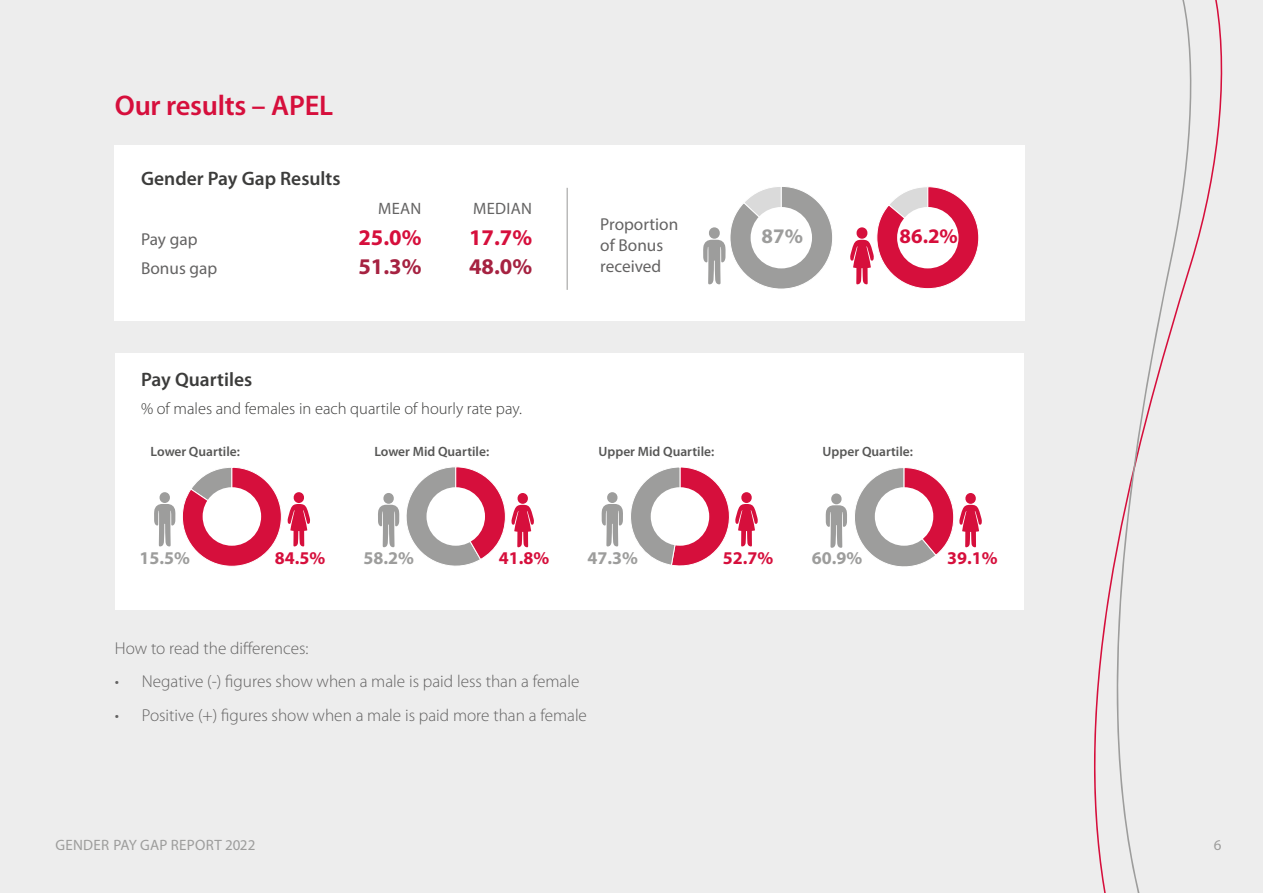
<style>
.page{position:relative;width:1263px;height:893px;background:#ededed}
.page>*{position:absolute;margin:0;border:0;box-sizing:border-box;transform-origin:0 0}
.t1{font:600 28.5px "Myriad Pro";letter-spacing:-.01em;color:#d60f3c}
.t2{font:700 22.5px "Myriad Pro";color:#d60f3c}
.t3{font:700 22.5px "Myriad Pro";color:#a62241}
.t4{font:700 20.85px "Myriad Pro";color:#d60f3c}
.t5{font:700 20.85px "Myriad Pro";color:#9d9d9c}
.t6{font:600 19.5px "Myriad Pro";color:#3c3c3b}
.t7{font:700 18px "Myriad Pro";color:#9d9d9c}
.t8{font:700 18px "Myriad Pro";color:#d60f3c}
.t9{font:300 17.25px "Myriad Pro";color:#646363}
.t10{font:17.25px/21px "Myriad Pro";color:#646363}
.t11{font:300 16.5px "Myriad Pro";color:#3c3c3b}
.t12{font:16.5px "Myriad Pro";letter-spacing:.02em;color:#646363}
.t13{font:15px "Myriad Pro";letter-spacing:.02em;color:#9d9d9c}
.t14{font:600 13.5px "Myriad Pro";color:#575756}
</style>
<div class="page">
<div style="left:116px;top:354px;width:908px;height:256px;background:#fff"></div>
<div style="left:115px;top:146px;width:910px;height:175px;background:#fff"></div>
<svg style="left:703px;top:187px;width:129px;height:102px"></svg>
<div style="left:709px;top:227px;width:11px;height:12px;background:#9d9d9c;border-radius:5px"></div>
<svg style="left:850px;top:186px;width:129px;height:103px"></svg>
<div style="left:897px;top:207px;width:61px;height:61px;background:#fff;border-radius:50%"></div>
<hr style="left:567px;top:188px;width:1px;height:102px;background:#9d9d9c">
<svg style="left:154px;top:467px;width:156px;height:100px"></svg>
<svg style="left:378px;top:466px;width:156px;height:100px"></svg>
<svg style="left:601px;top:504px;width:22px;height:43px"></svg>
<div style="left:607px;top:492px;width:10px;height:11px;background:#9d9d9c;border-radius:5px"></div>
<svg style="left:631px;top:467px;width:127px;height:99px"></svg>
<svg style="left:825px;top:467px;width:157px;height:100px"></svg>
<svg style="left:1197px;top:0;width:26px;height:245px"></svg>
<svg style="left:1094px;top:0;width:103px;height:893px"></svg>
<h1 class="t1" style="left:115px;top:90px;width:220px">Our results – APEL</h1>
<p class="t6" style="left:141px;top:167px;width:201px">Gender Pay Gap Results</p>
<p class="t12" style="left:378px;top:198px;width:45px">MEAN</p>
<p class="t12" style="left:473px;top:198px;width:60px">MEDIAN</p>
<p class="t10" style="left:141px;top:228px;width:58px">Pay gap</p>
<h2 class="t2" style="left:358px;top:225px;width:65px">25.0%</h2>
<h2 class="t2" style="left:469px;top:225px;width:65px">17.7%</h2>
<p class="t10" style="left:141px;top:258px;width:78px">Bonus gap</p>
<h2 class="t3" style="left:358px;top:254px;width:65px">51.3%</h2>
<h2 class="t3" style="left:469px;top:254px;width:65px">48.0%</h2>
<p class="t6" style="left:141px;top:369px;width:113px">Pay Quartiles</p>
<p class="t11" style="left:141px;top:400px;width:382px">% of males and females in each quartile of hourly rate pay.</p>
<p class="t14" style="left:150px;top:444px;width:91px">Lower Quartile:</p>
<p class="t7" style="left:139px;top:548px;width:52px">15.5%</p>
<p class="t8" style="left:275px;top:548px;width:52px">84.5%</p>
<p class="t14" style="left:374px;top:444px;width:116px">Lower Mid Quartile:</p>
<p class="t7" style="left:363px;top:548px;width:52px">58.2%</p>
<p class="t8" style="left:499px;top:548px;width:52px">41.8%</p>
<p class="t10" style="left:600px;top:213px;width:79px">Proportion of Bonus received</p>
<p class="t5" style="left:761px;top:225px;width:43px">87%</p>
<p class="t4" style="left:899px;top:225px;width:60px">86.2%</p>
<p class="t14" style="left:598px;top:444px;width:117px">Upper Mid Quartile:</p>
<p class="t7" style="left:588px;top:548px;width:52px">47.3%</p>
<p class="t8" style="left:723px;top:548px;width:52px">52.7%</p>
<p class="t14" style="left:823px;top:444px;width:92px">Upper Quartile:</p>
<p class="t7" style="left:812px;top:548px;width:52px">60.9%</p>
<p class="t8" style="left:947px;top:548px;width:52px">39.1%</p>
<p class="t9" style="left:115px;top:639px;width:195px">How to read the differences:</p>
<p class="t9" style="left:115px;top:672px;width:466px">• Negative (-) figures show when a male is paid less than a female</p>
<p class="t9" style="left:115px;top:705px;width:474px">• Positive (+) figures show when a male is paid more than a female</p>
<p class="t13" style="left:55px;top:836px;width:201px">GENDER PAY GAP REPORT 2022</p>
<p class="t13" style="left:1214px;top:836px;width:9px">6</p>
</div>
